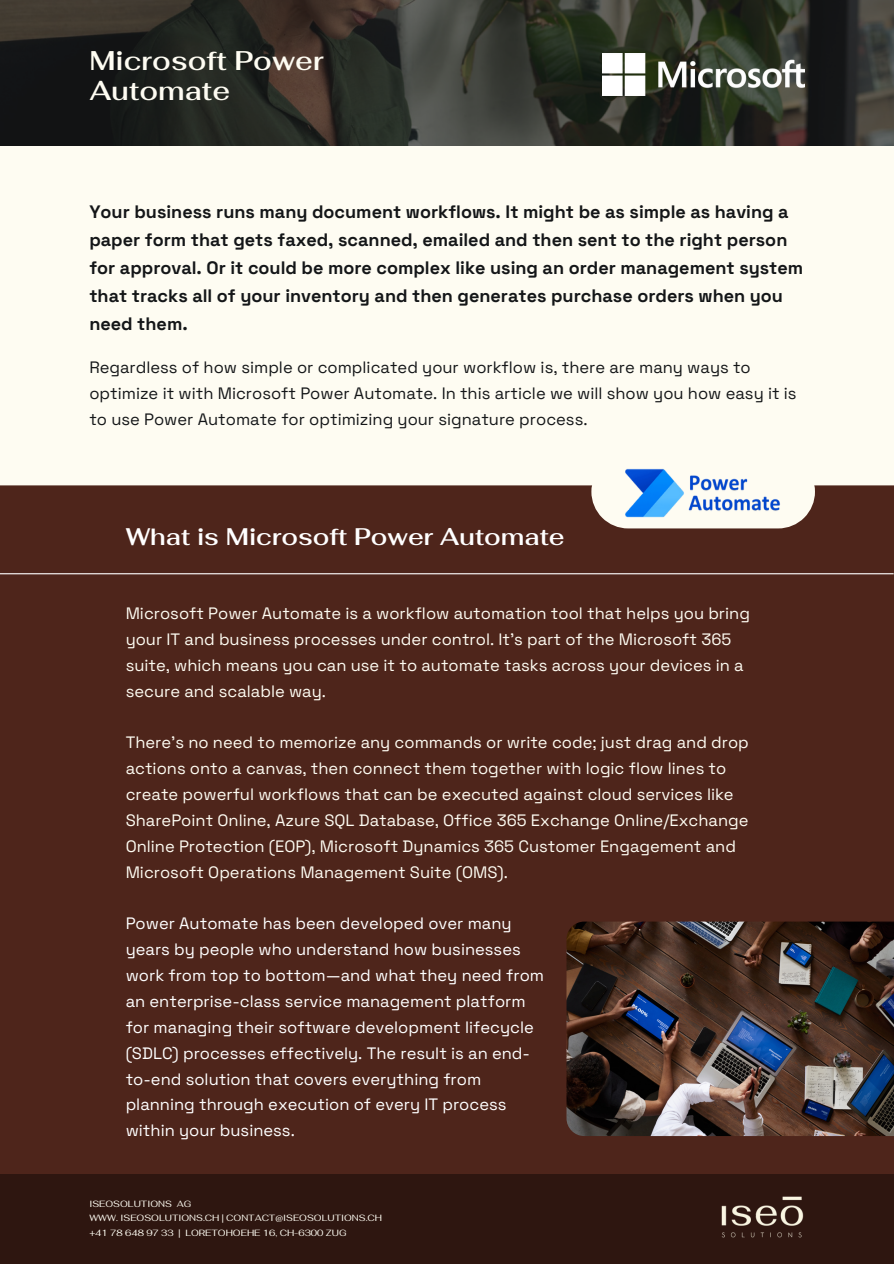
<style>
.page{position:relative;width:894px;height:1264px;background:#fff}
.page>*{position:absolute;margin:0;border:0;box-sizing:border-box;transform-origin:0 0}
.t1{font:600 27px/30.3px "Fahkwang";color:#fefcf2}
.t2{font:600 24px "Fahkwang";color:#fff}
.t3{font:700 18px/28.2px "Space Grotesk";color:#141618}
.t4{font:16.5px/25.8px "Space Grotesk";color:#fefcf2}
.t5{font:16.5px/25.8px "Space Grotesk";color:#fff}
.t6{font:16.5px/25.8px "Space Grotesk";color:#141618}
.t7{font:9px/14.2px "Fahkwang";color:#fefcf2}
</style>
<div class="page">
<div style="left:0;top:0;width:893px;height:1263px;background:#fefcf2"></div>
<svg style="left:0;top:0;width:893px;height:146px;background:#2c2d27"></svg>
<div style="left:0;top:1174px;width:893px;height:89px;background:#2e1610"></div>
<img style="left:721px;top:1196px;width:82px;height:42px">
<div style="left:0;top:485px;width:893px;height:689px;background:#4e251b"></div>
<img style="left:566px;top:921px;width:327px;height:215px">
<hr style="left:0;top:573px;width:893px;height:1px;background:#fff">
<img style="left:602px;top:53px;width:202px;height:43px">
<svg style="left:591px;top:485px;width:223px;height:43px"></svg>
<img style="left:624px;top:468px;width:157px;height:49px">
<h1 class="t1" style="left:89px;top:45px;width:236px">Microsoft Power<br>Automate</h1>
<p class="t3" style="left:89px;top:197px;width:715px">Your business runs many document workflows. It might be as simple as having a paper form that gets faxed, scanned, emailed and then sent to the right person for approval. Or it could be more complex like using an order management system that tracks all of your inventory and then generates purchase orders when you need them.</p>
<p class="t6" style="left:89px;top:354px;width:708px">Regardless of how simple or complicated your workflow is, there are many ways to optimize it with Microsoft Power Automate. In this article we will show you how easy it is to use Power Automate for optimizing your signature process.</p>
<h2 class="t2" style="left:126px;top:521px;width:440px">What is Microsoft Power Automate</h2>
<p class="t4" style="left:126px;top:600px;width:625px">Microsoft Power Automate is a workflow automation tool that helps you bring your IT and business processes under control. It's part of the Microsoft 365 suite, which means you can use it to automate tasks across your devices in a secure and scalable way.</p>
<p class="t4" style="left:126px;top:729px;width:624px">There's no need to memorize any commands or write code; just drag and drop actions onto a canvas, then connect them together with logic flow lines to create powerful workflows that can be executed against cloud services like SharePoint Online, Azure SQL Database, Office 365 Exchange Online/Exchange Online Protection (EOP), Microsoft Dynamics 365 Customer Engagement and Microsoft Operations Management Suite (OMS).</p>
<p class="t5" style="left:126px;top:910px;width:420px">Power Automate has been developed over many years by people who understand how businesses work from top to bottom—and what they need from an enterprise-class service management platform for managing their software development lifecycle (SDLC) processes effectively. The result is an end&shy;to-end solution that covers everything from planning through execution of every IT process within your business.</p>
<p class="t7" style="left:89px;top:1196px;width:294px">ISEOSOLUTIONS AG<br>WWW. ISEOSOLUTIONS.CH | CONTACT@ISEOSOLUTIONS.CH +41 78 648 97 33 | LORETOHOEHE 16, CH-6300 ZUG</p>
</div>
